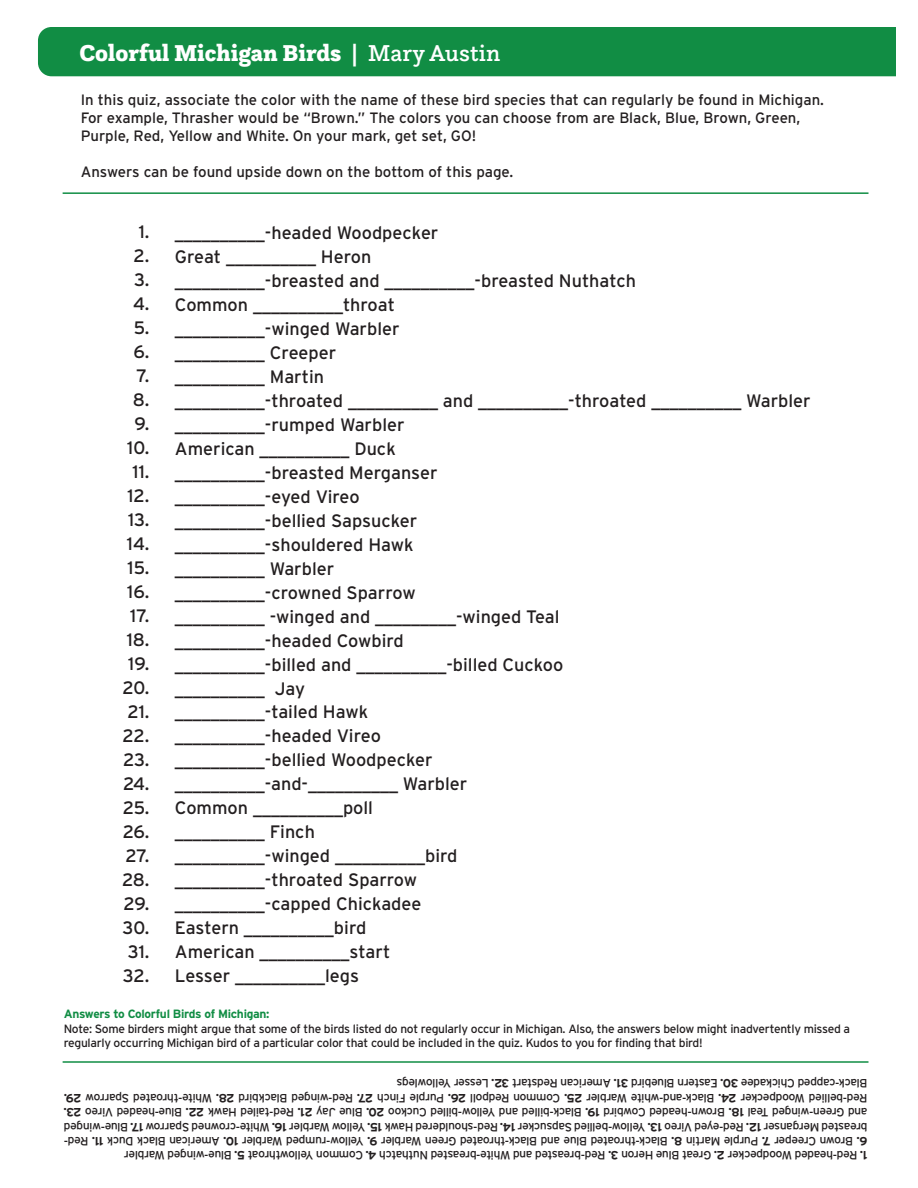
<style>
.page{position:relative;width:918px;height:1188px;background:#fff}
.page>*{position:absolute;margin:0;border:0;box-sizing:border-box;transform-origin:0 0}
.t1{font:900 24px "Questa Slab";color:#fff}
.t2{font:18px/24px "Interstate";color:#231f20}
.t3{font:15px/18px "Interstate";color:#231f20}
.t4{font:12px/14.4px "Interstate";letter-spacing:-.03em;color:#231f20}
.s1{font-weight:700}
.s2{font-weight:500}
.s3{font-weight:700;color:#118d44}
</style>
<div class="page">
<div style="left:38px;top:27px;width:858px;height:49px;background:#118d44"></div>
<hr style="left:63px;top:1061px;width:806px;height:2px;background:#118d44">
<hr style="left:63px;top:192px;width:806px;height:2px;background:#118d44">
<p class="t1" style="left:79px;top:37px;width:422px">Colorful Michigan Birds <span class="s1">|</span> <span class="s2">Mary Austin</span></p>
<p class="t3" style="left:81px;top:90px;width:745px">In this quiz, associate the color with the name of these bird species that can regularly be found in Michigan.<br>For example, Thrasher would be “Brown.” The colors you can choose from are Black, Blue, Brown, Green,<br>Purple, Red, Yellow and White. On your mark, get set, GO!</p>
<p class="t3" style="left:81px;top:162px;width:434px">Answers can be found upside down on the bottom of this page.</p>
<p class="t2" style="left:175px;top:220px;width:637px">__________-headed Woodpecker<br>Great __________ Heron<br>__________-breasted and __________-breasted Nuthatch<br>Common __________throat<br>__________-winged Warbler<br>__________ Creeper<br>__________ Martin<br>__________-throated __________ and __________-throated __________ Warbler __________-rumped Warbler<br>American __________ Duck<br>__________-breasted Merganser<br>__________-eyed Vireo<br>__________-bellied Sapsucker<br>__________-shouldered Hawk<br>__________ Warbler<br>__________-crowned Sparrow<br>__________ -winged and _________-winged Teal<br>__________-headed Cowbird<br>__________-billed and __________-billed Cuckoo<br>__________ Jay<br>__________-tailed Hawk<br>__________-headed Vireo<br>__________-bellied Woodpecker<br>__________-and-__________ Warbler<br>Common __________poll<br>__________ Finch<br>__________-winged __________bird<br>__________-throated Sparrow<br>__________-capped Chickadee<br>Eastern __________bird<br>American __________start<br>Lesser __________legs</p>
<p class="t2" style="left:122px;top:220px;width:29px;text-align:right">1.<br>2.<br>3.<br>4.<br>5.<br>6.<br>7.<br>8.<br>9.<br>10.<br>11.<br>12.<br>13.<br>14.<br>15.<br>16.<br>17.<br>18.<br>19.<br>20.<br>21.<br>22.<br>23.<br>24.<br>25.<br>26.<br>27.<br>28.<br>29.<br>30.<br>31.<br>32.</p>
<p class="t4" style="left:64px;top:1007px;width:788px"><span class="s3">Answers to Colorful Birds of Michigan:<br></span>Note: Some birders might argue that some of the birds listed do not regularly occur in Michigan. Also, the answers below might inadvertently missed a regularly occurring Michigan bird of a particular color that could be included in the quiz. Kudos to you for finding that bird!</p>
<p class="t4" style="left:868px;top:1149px;width:805px;text-align:justify;rotate:-180deg"><span class="s1">6.</span> Brown Creeper <span class="s1">7.</span> Purple Martin <span class="s1">8.</span> Black-throated Blue and Black-throated Green Warbler <span class="s1">9.</span> Yellow-rumped Warbler <span class="s1">10.</span> American Black Duck <span class="s1">11.</span> Red&shy;breasted Merganser <span class="s1">12.</span> Red-eyed Vireo <span class="s1">13.</span> Yellow-bellied Sapsucker <span class="s1">14.</span> Red-shouldered Hawk <span class="s1">15.</span> Yellow Warbler <span class="s1">16.</span> White-crowned Sparrow <span class="s1">17.</span> Blue-winged and Green-winged Teal <span class="s1">18.</span> Brown-headed Cowbird <span class="s1">19.</span> Black-billed and Yellow-billed Cuckoo <span class="s1">20.</span> Blue Jay <span class="s1">21.</span> Red-tailed Hawk <span class="s1">22.</span> Blue-headed Vireo <span class="s1">23.<br></span>Red-bellied Woodpecker <span class="s1">24.</span> Black-and-white Warbler <span class="s1">25.</span> Common Redpoll <span class="s1">26.</span> Purple Finch <span class="s1">27.</span> Red-winged Blackbird <span class="s1">28.</span> White-throated Sparrow <span class="s1">29.<br></span>Black-capped Chickadee <span class="s1">30.</span> Eastern Bluebird <span class="s1">31.</span> American Redstart <span class="s1">32.</span> Lesser Yellowlegs</p>
<p class="t4" style="left:868px;top:1163px;width:745px;rotate:-180deg"><span class="s1">1.</span> Red-headed Woodpecker <span class="s1">2.</span> Great Blue Heron <span class="s1">3.</span> Red-breasted and White-breasted Nuthatch <span class="s1">4.</span> Common Yellowthroat <span class="s1">5.</span> Blue-winged Warbler</p>
</div>
